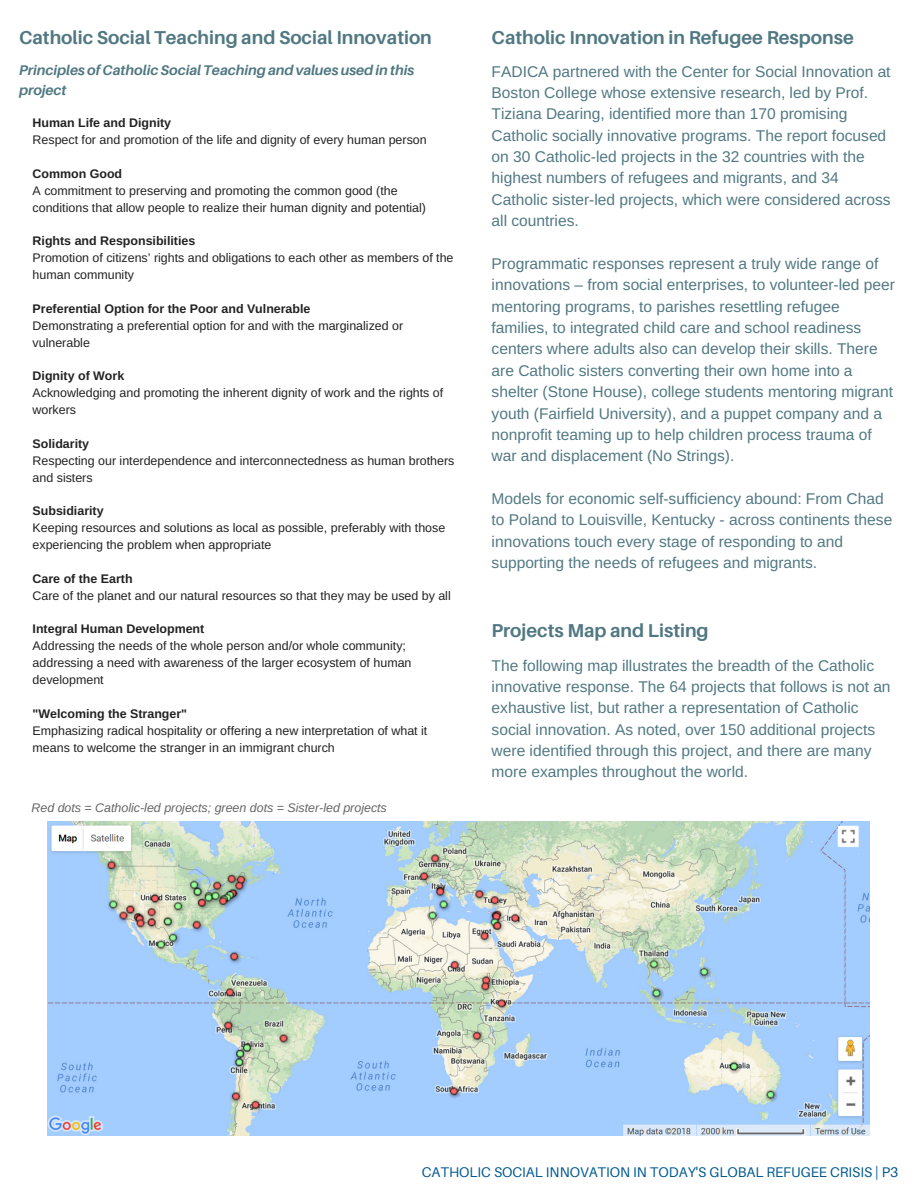
<style>
.page{position:relative;width:918px;height:1188px;background:#fff}
.page>*{position:absolute;margin:0;border:0;box-sizing:border-box;transform-origin:0 0}
.t1{font:700 18.75px "Aileron";color:#517882}
.t2{font:15.6px/21.3px "Arimo";color:#517882}
.t3{font:italic 700 13.95px/19.2px "Aileron";color:#517882}
.t4{font:13.95px "Aileron";color:#005991}
.t5{font:12.45px/16.8px "Arimo";color:#222}
.t6{font:700 12.45px "Arimo";color:#222}
.t7{font:italic 12.45px "Arimo";color:#666}
</style>
<div class="page">
<img style="left:47px;top:821px;width:823px;height:314px">
<p class="t1" style="left:19px;top:26px;width:414px">Catholic Social Teaching and Social Innovation</p>
<p class="t3" style="left:19px;top:61px;width:397px">Principles of Catholic Social Teaching and values used in this project</p>
<p class="t6" style="left:33px;top:116px;width:140px">Human Life and Dignity</p>
<p class="t5" style="left:33px;top:131px;width:396px">Respect for and promotion of the life and dignity of every human person</p>
<p class="t6" style="left:33px;top:166px;width:91px">Common Good</p>
<p class="t5" style="left:33px;top:182px;width:395px">A commitment to preserving and promoting the common good (the conditions that allow people to realize their human dignity and potential)</p>
<p class="t6" style="left:33px;top:234px;width:164px">Rights and Responsibilities</p>
<p class="t5" style="left:33px;top:249px;width:422px">Promotion of citizens’ rights and obligations to each other as members of the human community</p>
<p class="t6" style="left:33px;top:301px;width:279px">Preferential Option for the Poor and Vulnerable</p>
<p class="t5" style="left:33px;top:317px;width:372px">Demonstrating a preferential option for and with the marginalized or vulnerable</p>
<p class="t6" style="left:33px;top:369px;width:93px">Dignity of Work</p>
<p class="t5" style="left:33px;top:384px;width:412px">Acknowledging and promoting the inherent dignity of work and the rights of workers</p>
<p class="t6" style="left:33px;top:436px;width:58px">Solidarity</p>
<p class="t5" style="left:33px;top:452px;width:423px">Respecting our interdependence and interconnectedness as human brothers and sisters</p>
<p class="t6" style="left:33px;top:504px;width:73px">Subsidiarity</p>
<p class="t5" style="left:33px;top:519px;width:414px">Keeping resources and solutions as local as possible, preferably with those experiencing the problem when appropriate</p>
<p class="t6" style="left:33px;top:571px;width:102px">Care of the Earth</p>
<p class="t5" style="left:33px;top:587px;width:420px">Care of the planet and our natural resources so that they may be used by all</p>
<p class="t6" style="left:33px;top:622px;width:173px">Integral Human Development</p>
<p class="t5" style="left:33px;top:638px;width:380px">Addressing the needs of the whole person and/or whole community; addressing a need with awareness of the larger ecosystem of human development</p>
<p class="t6" style="left:33px;top:706px;width:156px">"Welcoming the Stranger"</p>
<p class="t5" style="left:33px;top:722px;width:396px">Emphasizing radical hospitality or offering a new interpretation of what it means to welcome the stranger in an immigrant church</p>
<p class="t7" style="left:32px;top:801px;width:357px">Red dots = Catholic-led projects; green dots = Sister-led projects</p>
<p class="t1" style="left:492px;top:26px;width:364px">Catholic Innovation in Refugee Response</p>
<p class="t2" style="left:492px;top:60px;width:401px">FADICA partnered with the Center for Social Innovation at Boston College whose extensive research, led by Prof.<br>Tiziana Dearing, identified more than 170 promising Catholic socially innovative programs. The report focused on 30 Catholic-led projects in the 32 countries with the highest numbers of refugees and migrants, and 34<br>Catholic sister-led projects, which were considered across all countries.</p>
<p class="t2" style="left:492px;top:253px;width:405px">Programmatic responses represent a truly wide range of innovations – from social enterprises, to volunteer-led peer mentoring programs, to parishes resettling refugee families, to integrated child care and school readiness centers where adults also can develop their skills. There are Catholic sisters converting their own home into a shelter (Stone House), college students mentoring migrant youth (Fairfield University), and a puppet company and a nonprofit teaming up to help children process trauma of war and displacement (No Strings).</p>
<p class="t2" style="left:492px;top:488px;width:402px">Models for economic self-sufficiency abound: From Chad to Poland to Louisville, Kentucky - across continents these innovations touch every stage of responding to and supporting the needs of refugees and migrants.</p>
<p class="t1" style="left:492px;top:619px;width:219px">Projects Map and Listing</p>
<p class="t2" style="left:492px;top:654px;width:401px">The following map illustrates the breadth of the Catholic innovative response. The 64 projects that follows is not an exhaustive list, but rather a representation of Catholic social innovation. As noted, over 150 additional projects were identified through this project, and there are many more examples throughout the world.</p>
<p class="t4" style="left:422px;top:1163px;width:478px">CATHOLIC SOCIAL INNOVATION IN TODAY'S GLOBAL REFUGEE CRISIS | P3</p>
</div>
